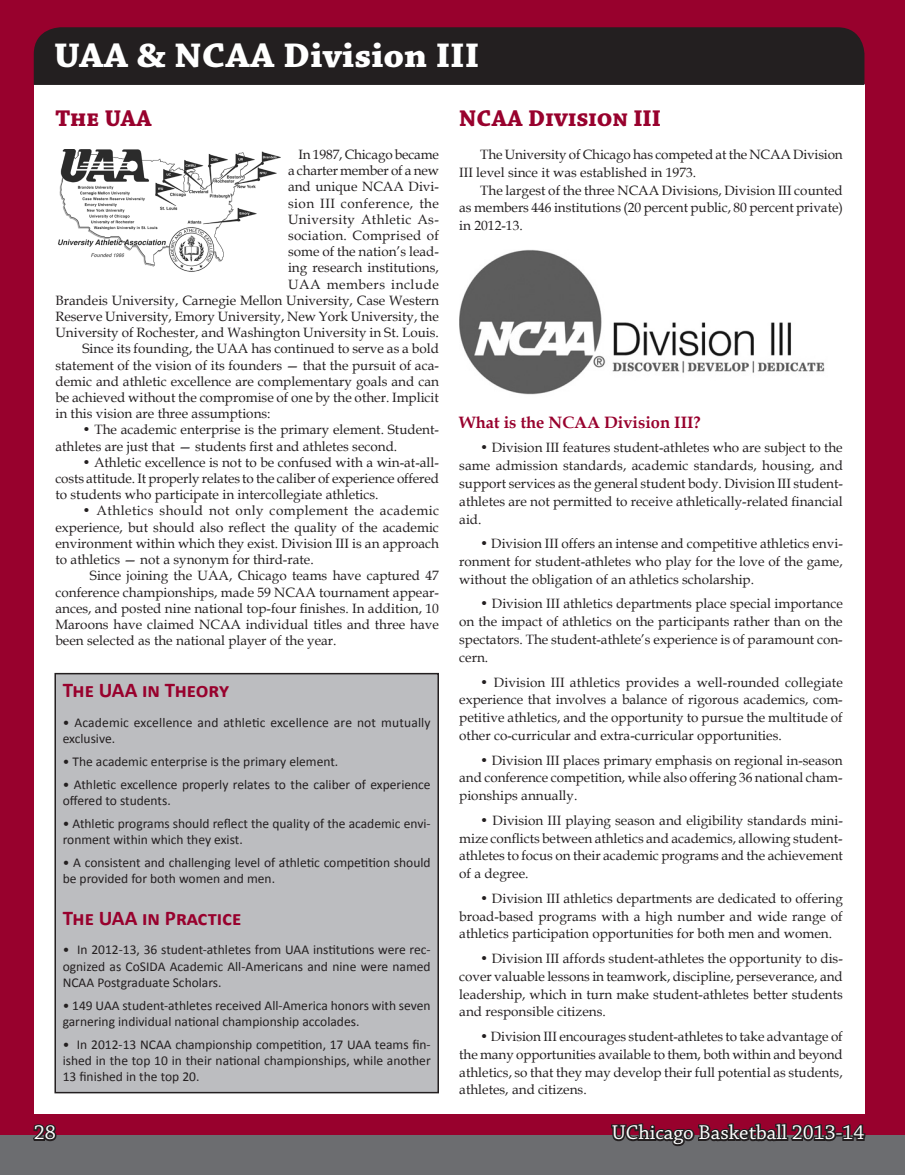
<style>
.page{position:relative;width:905px;height:1175px;background:#fff}
.page>*{position:absolute;margin:0;border:0;box-sizing:border-box;transform-origin:0 0}
.t1{font:700 36px "Chaparral Pro";color:#fff;scale:1.05 1}
.t2{font:700 24px "Chaparral Pro";color:#98012d}
.t3{font:700 21px "Calibri";color:#98012d}
.t4{font:21px "Chaparral Pro";color:#fff}
.t5{font:700 16.5px "Book Antiqua";color:#98012d}
.t6{font:13.5px/17.9px "Book Antiqua";color:#231f20;text-align:justify}
.t7{font:13.5px/16.2px "Calibri";color:#231f20}
.t8{font:13.5px "Book Antiqua";letter-spacing:.035em;color:#231f20}
.t9{font:13.5px "Book Antiqua";letter-spacing:.03em;color:#231f20}
.t10{font:13.5px "Book Antiqua";letter-spacing:.02em;color:#231f20}
.t11{font:13.5px "Book Antiqua";letter-spacing:.04em;color:#231f20}
</style>
<div class="page">
<div style="left:0;top:27px;width:904px;height:1147px;background:#6c6d70"></div>
<div style="left:0;top:0;width:904px;height:1134px;background:#98012d"></div>
<div style="left:34px;top:85px;width:830px;height:1029px;background:#fff"></div>
<div style="left:34px;top:27px;width:830px;height:58px;background:#231f20"></div>
<svg style="left:52px;top:27px;width:429px;height:646px"></svg>
<div style="left:55px;top:673px;width:383px;height:419px;background:#bcbdc0"></div>
<div style="left:54px;top:673px;width:385px;height:420px;border:2px solid #231f20"></div>
<img style="left:54px;top:149px;width:227px;height:129px">
<img style="left:459px;top:249px;width:366px;height:148px">
<svg style="left:31px;top:1124px;width:27px;height:18px"></svg>
<svg style="left:609px;top:1123px;width:257px;height:24px"></svg>
<h1 class="t1" style="left:54px;top:35px;width:406px">UAA &amp; NCAA Division III</h1>
<h2 class="t2" style="left:55px;top:104px;width:98px">The UAA</h2>
<h2 class="t2" style="left:459px;top:104px;width:203px">NCAA Division III</h2>
<p class="t6" style="left:298px;top:145px;width:142px">In 1987, Chicago became</p>
<p class="t6" style="left:288px;top:161px;width:152px">a charter member of a new</p>
<p class="t6" style="left:288px;top:177px;width:152px">and unique NCAA Divi-</p>
<p class="t8" style="left:288px;top:193px;width:152px">sion III conference, the</p>
<p class="t9" style="left:288px;top:210px;width:152px">University Athletic As-</p>
<p class="t10" style="left:288px;top:226px;width:152px">sociation. Comprised of</p>
<p class="t6" style="left:288px;top:242px;width:152px">some of the nation’s lead-</p>
<p class="t6" style="left:288px;top:258px;width:152px">ing research institutions,</p>
<p class="t11" style="left:288px;top:274px;width:152px">UAA members include</p>
<p class="t6" style="left:55px;top:291px;width:385px">Brandeis University, Carnegie Mellon University, Case Western</p>
<p class="t6" style="left:55px;top:307px;width:385px">Reserve University, Emory University, New York University, the</p>
<p class="t6" style="left:55px;top:323px;width:385px">University of Rochester, and Washington University in St. Louis.</p>
<p class="t6" style="left:82px;top:339px;width:358px">Since its founding, the UAA has continued to serve as a bold</p>
<p class="t6" style="left:55px;top:356px;width:385px">statement of the vision of its founders — that the pursuit of aca-</p>
<p class="t6" style="left:55px;top:372px;width:385px">demic and athletic excellence are complementary goals and can</p>
<p class="t6" style="left:55px;top:388px;width:385px">be achieved without the compromise of one by the other. Implicit</p>
<p class="t6" style="left:55px;top:404px;width:217px">in this vision are three assumptions:</p>
<p class="t6" style="left:55px;top:421px;width:385px;line-height:16.2px;text-indent:27px">• The academic enterprise is the primary element. Student&shy;athletes are just that — students first and athletes second.</p>
<p class="t6" style="left:55px;top:454px;width:385px;line-height:16.2px;text-indent:27px">• Athletic excellence is not to be confused with a win-at-all&shy;costs attitude. It properly relates to the caliber of experience offered to students who participate in intercollegiate athletics.</p>
<p class="t6" style="left:55px;top:502px;width:385px;line-height:16.2px;text-indent:27px">• Athletics should not only complement the academic experience, but should also reflect the quality of the academic environment within which they exist. Division III is an approach to athletics — not a synonym for third-rate.</p>
<p class="t6" style="left:55px;top:567px;width:385px;line-height:16.2px;text-indent:35px">Since joining the UAA, Chicago teams have captured 47 conference championships, made 59 NCAA tournament appear&shy;ances, and posted nine national top-four finishes. In addition, 10<br>Maroons have claimed NCAA individual titles and three have been selected as the national player of the year.</p>
<h3 class="t3" style="left:63px;top:676px;width:168px">The UAA in Theory</h3>
<p class="t7" style="left:63px;top:714px;width:369px">• Academic excellence and athletic excellence are not mutually exclusive.</p>
<p class="t7" style="left:63px;top:753px;width:277px">• The academic enterprise is the primary element.</p>
<p class="t7" style="left:63px;top:776px;width:369px">• Athletic excellence properly relates to the caliber of experience offered to students.</p>
<p class="t7" style="left:63px;top:815px;width:369px">• Athletic programs should reflect the quality of the academic envi&shy;ronment within which they exist.</p>
<p class="t7" style="left:63px;top:854px;width:369px">• A consistent and challenging level of athletic competition should be provided for both women and men.</p>
<h3 class="t3" style="left:63px;top:904px;width:180px">The UAA in Practice</h3>
<p class="t7" style="left:63px;top:941px;width:369px;text-align:justify">• In 2012-13, 36 student-athletes from UAA institutions were rec&shy;ognized as CoSIDA Academic All-Americans and nine were named NCAA Postgraduate Scholars.</p>
<p class="t7" style="left:63px;top:997px;width:369px">• 149 UAA student-athletes received All-America honors with seven garnering individual national championship accolades.</p>
<p class="t7" style="left:63px;top:1036px;width:369px;text-align:justify">• In 2012-13 NCAA championship competition, 17 UAA teams fin&shy;ished in the top 10 in their national championships, while another 13 finished in the top 20.</p>
<p class="t6" style="left:459px;top:145px;width:385px;text-indent:21px">The University of Chicago has competed at the NCAA Division<br>III level since it was established in 1973.</p>
<p class="t6" style="left:459px;top:181px;width:385px;text-indent:21px">The largest of the three NCAA Divisions, Division III counted as members 446 institutions (20 percent public, 80 percent private) in 2012-13.</p>
<p class="t5" style="left:459px;top:411px;width:243px">What is the NCAA Division III?</p>
<p class="t6" style="left:459px;top:438px;width:385px;text-indent:21px">• Division III features student-athletes who are subject to the same admission standards, academic standards, housing, and support services as the general student body. Division III student&shy;athletes are not permitted to receive athletically-related financial aid.</p>
<p class="t6" style="left:459px;top:534px;width:385px;text-indent:21px">• Division III offers an intense and competitive athletics envi&shy;ronment for student-athletes who play for the love of the game, without the obligation of an athletics scholarship.</p>
<p class="t6" style="left:459px;top:594px;width:385px;text-indent:21px">• Division III athletics departments place special importance on the impact of athletics on the participants rather than on the spectators. The student-athlete’s experience is of paramount con&shy;cern.</p>
<p class="t6" style="left:459px;top:672px;width:385px;text-indent:21px">• Division III athletics provides a well-rounded collegiate experience that involves a balance of rigorous academics, com&shy;petitive athletics, and the opportunity to pursue the multitude of other co-curricular and extra-curricular opportunities.</p>
<p class="t6" style="left:459px;top:750px;width:385px;text-indent:21px">• Division III places primary emphasis on regional in-season and conference competition, while also offering 36 national cham&shy;pionships annually.</p>
<p class="t6" style="left:459px;top:811px;width:385px;text-indent:21px">• Division III playing season and eligibility standards mini&shy;mize conflicts between athletics and academics, allowing student&shy;athletes to focus on their academic programs and the achievement of a degree.</p>
<p class="t6" style="left:459px;top:889px;width:385px;text-indent:21px">• Division III athletics departments are dedicated to offering broad-based programs with a high number and wide range of athletics participation opportunities for both men and women.</p>
<p class="t6" style="left:459px;top:949px;width:385px;text-indent:21px">• Division III affords student-athletes the opportunity to dis&shy;cover valuable lessons in teamwork, discipline, perseverance, and leadership, which in turn make student-athletes better students and responsible citizens.</p>
<p class="t6" style="left:459px;top:1027px;width:385px;text-indent:21px">• Division III encourages student-athletes to take advantage of the many opportunities available to them, both within and beyond athletics, so that they may develop their full potential as students, athletes, and citizens.</p>
<h3 class="t4" style="left:34px;top:1121px;width:24px">28</h3>
<h3 class="t4" style="left:611px;top:1121px;width:254px">UChicago Basketball 2013-14</h3>
</div>
